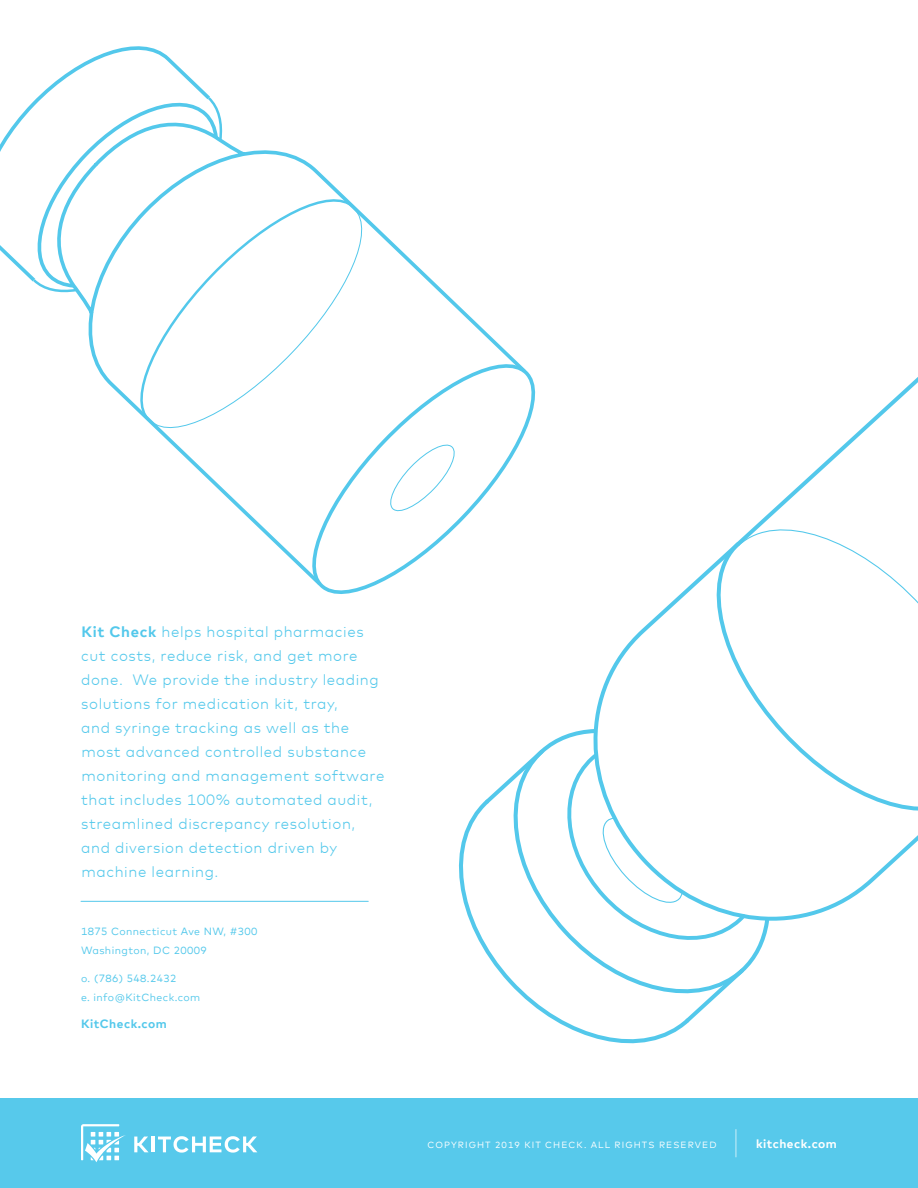
<style>
.page{position:relative;width:918px;height:1188px;background:#fff}
.page>*{position:absolute;margin:0;border:0;box-sizing:border-box;transform-origin:0 0}
.t1{font:300 15px/24px "Mark Offc Pro";letter-spacing:.04em;color:#53c8eb}
.t2{font:700 12px "Mark Offc Pro";letter-spacing:.04em;color:#fff}
.t3{font:700 12px "Mark Offc Pro";letter-spacing:.04em;color:#53c8eb}
.t4{font:10.5px/18.8px "Mark Offc Pro";letter-spacing:.04em;color:#53c8eb}
.t5{font:9px "Mark Offc Pro";letter-spacing:.12em;color:#fff}
.s1{font-weight:700}
</style>
<div class="page">
<div style="left:0;top:1098px;width:918px;height:90px;background:#57c9eb"></div>
<svg style="left:81px;top:1124px;width:45px;height:38px"></svg>
<svg style="left:134px;top:1137px;width:14px;height:15px"></svg>
<hr style="left:151px;top:1137px;width:3px;height:15px;background:#fff">
<svg style="left:158px;top:1136px;width:99px;height:17px"></svg>
<svg style="left:736px;top:1129px;width:1px;height:28px"></svg>
<svg style="left:459px;top:732px;width:306px;height:312px"></svg>
<svg style="left:573px;top:377px;width:345px;height:562px"></svg>
<svg style="left:482px;top:746px;width:266px;height:280px"></svg>
<svg style="left:557px;top:750px;width:192px;height:207px"></svg>
<svg style="left:323px;top:373px;width:213px;height:221px"></svg>
<svg style="left:0;top:46px;width:207px;height:233px"></svg>
<svg style="left:30px;top:94px;width:190px;height:196px"></svg>
<svg style="left:48px;top:114px;width:481px;height:475px"></svg>
<hr style="left:81px;top:901px;width:287px;height:1px;background:#53c8eb">
<p class="t1" style="left:81px;top:619px;width:305px"><span class="s1">Kit Check</span> helps hospital pharmacies cut costs, reduce risk, and get more done. We provide the industry leading solutions for medication kit, tray,<br>and syringe tracking as well as the most advanced controlled substance monitoring and management software that includes 100% automated audit, streamlined discrepancy resolution, and diversion detection driven by machine learning.</p>
<p class="t4" style="left:81px;top:921px;width:178px">1875 Connecticut Ave NW, #300<br>Washington, DC 20009</p>
<p class="t4" style="left:81px;top:968px;width:121px">o. (786) 548.2432<br>e. info@KitCheck.com</p>
<p class="t3" style="left:81px;top:1015px;width:87px">KitCheck.com</p>
<p class="t5" style="left:427px;top:1138px;width:291px">COPYRIGHT 2019 KIT CHECK. ALL RIGHTS RESERVED</p>
<p class="t2" style="left:756px;top:1135px;width:82px">kitcheck.com</p>
</div>
